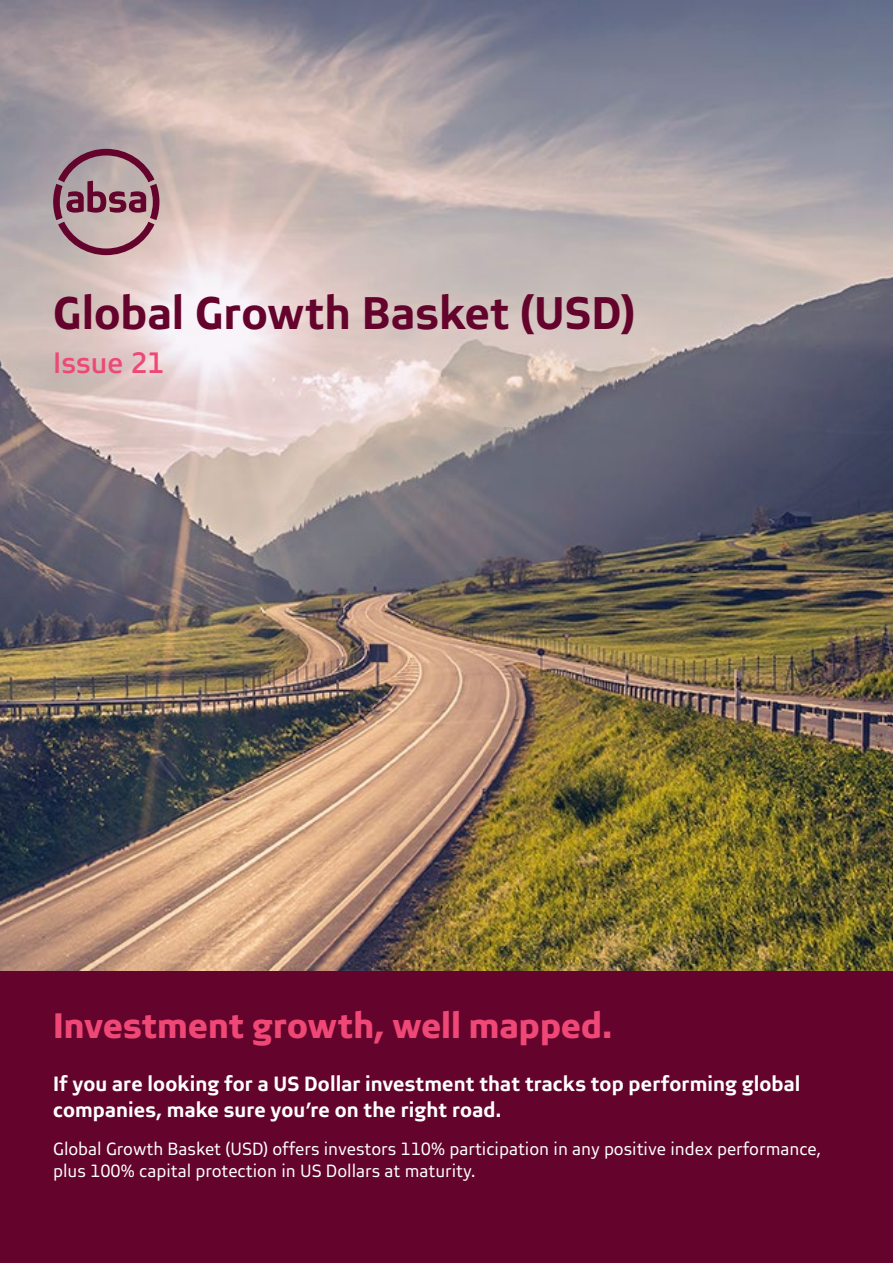
<style>
.page{position:relative;width:893px;height:1263px;background:#fff}
.page>*{position:absolute;margin:0;border:0;box-sizing:border-box;transform-origin:0 0}
.t1{font:700 46.5px "Brave Sans";letter-spacing:.005em;color:#64032b}
.t2{font:800 36px "Brave Sans";letter-spacing:.005em;color:#ef4876}
.t3{font:500 30px "Brave Sans";letter-spacing:.005em;color:#ef4876}
.t4{font:700 21px/25.2px "Brave Sans";letter-spacing:.005em;color:#fff}
.t5{font:18px/21.6px "Brave Sans";color:#fff}
</style>
<div class="page">
<img style="left:0;top:0;width:893px;height:972px">
<svg style="left:53px;top:149px;width:106px;height:106px;background:#a7828b"></svg>
<div style="left:0;top:972px;width:893px;height:291px;background:#64032b"></div>
<h1 class="t1" style="left:53px;top:284px;width:583px">Global Growth Basket (USD)</h1>
<h3 class="t3" style="left:53px;top:345px;width:113px">Issue 21</h3>
<h2 class="t2" style="left:53px;top:1003px;width:560px">Investment growth, well mapped.</h2>
<p class="t4" style="left:53px;top:1071px;width:749px">If you are looking for a US Dollar investment that tracks top performing global companies, make sure you’re on the right road.</p>
<p class="t5" style="left:53px;top:1138px;width:770px">Global Growth Basket (USD) offers investors 110% participation in any positive index performance, plus 100% capital protection in US Dollars at maturity.</p>
</div>
